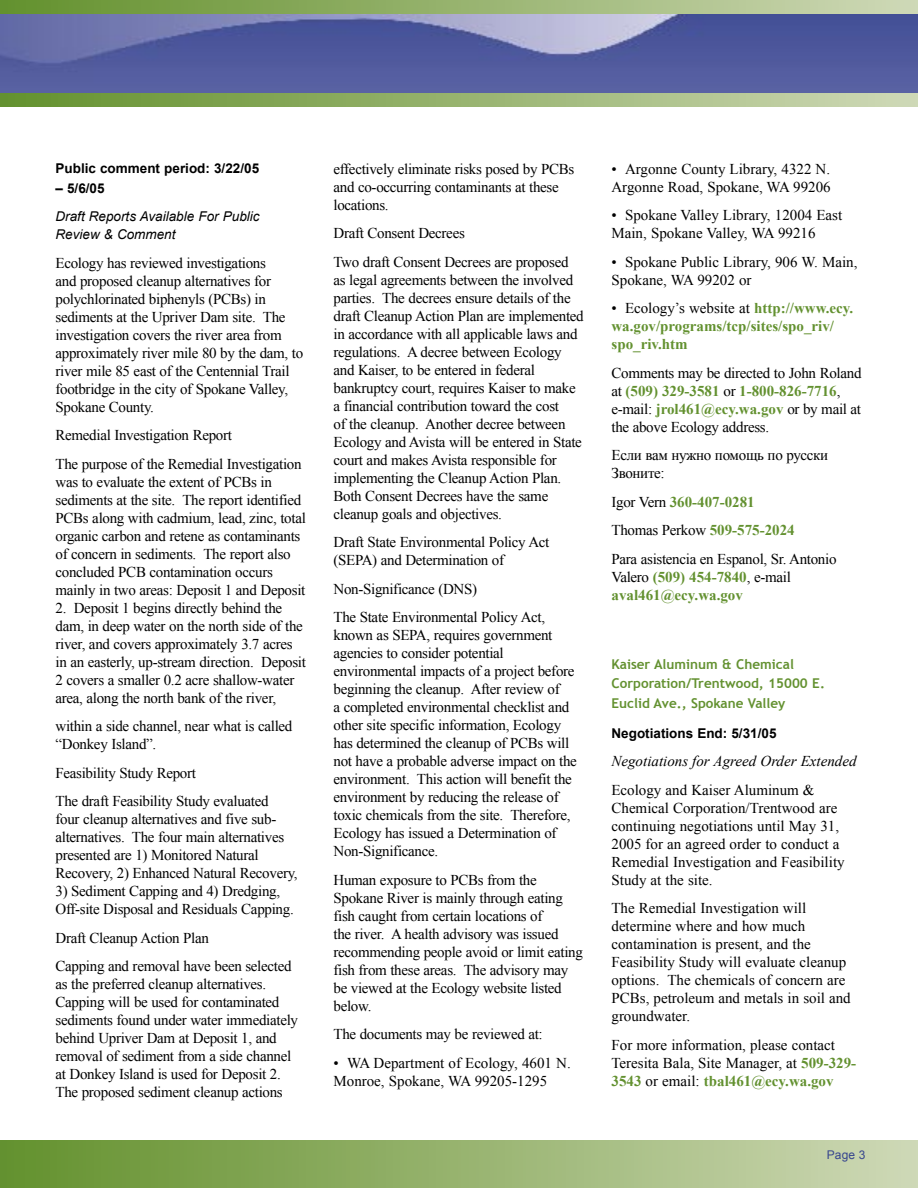
<style>
.page{position:relative;width:918px;height:1188px;background:#fff}
.page>*{position:absolute;margin:0;border:0;box-sizing:border-box;transform-origin:0 0}
.BODY_COPY{font:15px/18px "Times New Roman";letter-spacing:-.02em;color:#000}
.BODY_COPY-2{font:15px/18px "Times New Roman";color:#000}
.Bullets{font:15px/18px "Times New Roman";color:#000}
.Bullets-2{font:700 15px/18px "Times New Roman";color:#639130}
.BODY_COPY-3{font:italic 15px "Times New Roman";color:#000}
.BODY_COPY-4{font:700 15px "Times New Roman";color:#639130}
.County_Name_Add_BLUE{font:700 13.5px/19.5px "Trebuchet MS";color:#639130}
.Public_Comment{font:700 13.5px "Arial";color:#000}
.BODY_COPY-5{font:italic 13.5px/18px "Arial";color:#000}
.PUB___Pg__s{font:12px "Arial";color:#37468e}
.s1{font-weight:400;color:#000}
.s2{font-weight:700;color:#639130}
</style>
<div class="page">
<div style="left:0;top:1141px;width:918px;height:47px;background:linear-gradient(to right,#62902c,#cdd8b5)"></div>
<img style="left:0;top:14px;width:918px;height:79px">
<svg style="left:0;top:0;width:918px;height:14px;background:#97b370"></svg>
<svg style="left:0;top:93px;width:918px;height:13px;background:#97b370"></svg>
<p class="Public_Comment" style="left:56px;top:160px;width:205px">Public comment period: 3/22/05</p>
<p class="Public_Comment" style="left:56px;top:179px;width:51px">– 5/6/05</p>
<p class="BODY_COPY-5" style="left:56px;top:208px;width:206px">Draft Reports Available For Public<br>Review &amp; Comment</p>
<p class="BODY_COPY" style="left:56px;top:254px;width:249px">Ecology has reviewed investigations<br>and proposed cleanup alternatives for polychlorinated biphenyls (PCBs) in sediments at the Upriver Dam site. The investigation covers the river area from approximately river mile 80 by the dam, to river mile 85 east of the Centennial Trail footbridge in the city of Spokane Valley, Spokane County.</p>
<p class="BODY_COPY" style="left:56px;top:426px;width:178px">Remedial Investigation Report</p>
<p class="BODY_COPY" style="left:56px;top:455px;width:252px">The purpose of the Remedial Investigation was to evaluate the extent of PCBs in sediments at the site. The report identified PCBs along with cadmium, lead, zinc, total organic carbon and retene as contaminants of concern in sediments. The report also concluded PCB contamination occurs mainly in two areas: Deposit 1 and Deposit</p>
<p class="BODY_COPY" style="left:56px;top:599px;width:252px">2. Deposit 1 begins directly behind the dam, in deep water on the north side of the river, and covers approximately 3.7 acres in an easterly, up-stream direction. Deposit 2 covers a smaller 0.2 acre shallow-water area, along the north bank of the river,</p>
<p class="BODY_COPY" style="left:56px;top:717px;width:238px">within a side channel, near what is called “Donkey Island”.</p>
<p class="BODY_COPY" style="left:56px;top:764px;width:142px">Feasibility Study Report</p>
<p class="BODY_COPY" style="left:56px;top:792px;width:244px">The draft Feasibility Study evaluated<br>four cleanup alternatives and five sub&shy;alternatives. The four main alternatives presented are 1) Monitored Natural Recovery, 2) Enhanced Natural Recovery,</p>
<p class="BODY_COPY" style="left:56px;top:882px;width:240px">3) Sediment Capping and 4) Dredging,<br>Off-site Disposal and Residuals Capping.</p>
<p class="BODY_COPY" style="left:56px;top:929px;width:155px">Draft Cleanup Action Plan</p>
<p class="BODY_COPY" style="left:56px;top:957px;width:244px">Capping and removal have been selected as the preferred cleanup alternatives.<br>Capping will be used for contaminated sediments found under water immediately behind Upriver Dam at Deposit 1, and removal of sediment from a side channel at Donkey Island is used for Deposit 2.<br>The proposed sediment cleanup actions</p>
<p class="BODY_COPY" style="left:333px;top:160px;width:242px">effectively eliminate risks posed by PCBs and co-occurring contaminants at these locations.</p>
<p class="BODY_COPY" style="left:333px;top:224px;width:133px">Draft Consent Decrees</p>
<p class="BODY_COPY" style="left:333px;top:253px;width:252px">Two draft Consent Decrees are proposed as legal agreements between the involved parties. The decrees ensure details of the draft Cleanup Action Plan are implemented in accordance with all applicable laws and regulations. A decree between Ecology and Kaiser, to be entered in federal bankruptcy court, requires Kaiser to make a financial contribution toward the cost<br>of the cleanup. Another decree between Ecology and Avista will be entered in State court and makes Avista responsible for implementing the Cleanup Action Plan.<br>Both Consent Decrees have the same cleanup goals and objectives.</p>
<p class="BODY_COPY" style="left:333px;top:533px;width:217px">Draft State Environmental Policy Act (SEPA) and Determination of</p>
<p class="BODY_COPY" style="left:333px;top:580px;width:145px">Non-Significance (DNS)</p>
<p class="BODY_COPY" style="left:333px;top:608px;width:245px">The State Environmental Policy Act, known as SEPA, requires government agencies to consider potential environmental impacts of a project before beginning the cleanup. After review of<br>a completed environmental checklist and other site specific information, Ecology has determined the cleanup of PCBs will not have a probable adverse impact on the environment. This action will benefit the environment by reducing the release of toxic chemicals from the site. Therefore, Ecology has issued a Determination of Non-Significance.</p>
<p class="BODY_COPY" style="left:333px;top:871px;width:251px">Human exposure to PCBs from the Spokane River is mainly through eating fish caught from certain locations of<br>the river. A health advisory was issued recommending people avoid or limit eating fish from these areas. The advisory may be viewed at the Ecology website listed below.</p>
<p class="BODY_COPY" style="left:333px;top:1025px;width:211px">The documents may be reviewed at:</p>
<p class="Bullets" style="left:333px;top:1054px;width:239px">• WA Department of Ecology, 4601 N.<br>Monroe, Spokane, WA 99205-1295</p>
<p class="Bullets" style="left:611px;top:160px;width:221px">• Argonne County Library, 4322 N.<br>Argonne Road, Spokane, WA 99206</p>
<p class="Bullets" style="left:611px;top:206px;width:232px">• Spokane Valley Library, 12004 East<br>Main, Spokane Valley, WA 99216</p>
<p class="Bullets" style="left:611px;top:253px;width:248px">• Spokane Public Library, 906 W. Main,<br>Spokane, WA 99202 or</p>
<p class="Bullets-2" style="left:611px;top:299px;width:243px"><span class="s1">• Ecology’s website at</span> http://www.ecy. wa.gov/programs/tcp/sites/spo_riv/ spo_riv.htm</p>
<p class="BODY_COPY" style="left:611px;top:364px;width:252px">Comments may be directed to John Roland at <span class="s2">(509) 329-3581</span> or <span class="s2">1-800-826-7716</span>, e-mail: <span class="s2">jrol461@ecy.wa.gov</span> or by mail at the above Ecology address.</p>
<p class="BODY_COPY" style="left:611px;top:446px;width:218px">Если вам нужно помощь по русски<br>Звоните:</p>
<p class="BODY_COPY-4" style="left:611px;top:492px;width:145px"><span class="s1">Igor Vern</span> 360-407-0281</p>
<p class="BODY_COPY" style="left:611px;top:521px;width:185px">Thomas Perkow <span class="s2">509-575-2024</span></p>
<p class="BODY_COPY" style="left:611px;top:550px;width:227px">Para asistencia en Espanol, Sr. Antonio<br>Valero <span class="s2">(509) 454-7840</span>, e-mail <span class="s2">aval461@ecy.wa.gov</span></p>
<p class="County_Name_Add_BLUE" style="left:611px;top:654px;width:215px">Kaiser Aluminum &amp; Chemical<br>Corporation/Trentwood, 15000 E.<br>Euclid Ave., Spokane Valley</p>
<p class="Public_Comment" style="left:611px;top:724px;width:167px">Negotiations End: 5/31/05</p>
<p class="BODY_COPY-3" style="left:611px;top:751px;width:247px">Negotiations for Agreed Order Extended</p>
<p class="BODY_COPY-2" style="left:611px;top:781px;width:235px">Ecology and Kaiser Aluminum &amp; Chemical Corporation/Trentwood are continuing negotiations until May 31, 2005 for an agreed order to conduct a Remedial Investigation and Feasibility Study at the site.</p>
<p class="BODY_COPY-2" style="left:611px;top:899px;width:241px">The Remedial Investigation will determine where and how much contamination is present, and the<br>Feasibility Study will evaluate cleanup options. The chemicals of concern are<br>PCBs, petroleum and metals in soil and groundwater.</p>
<p class="BODY_COPY-2" style="left:611px;top:1036px;width:246px">For more information, please contact<br>Teresita Bala, Site Manager, at <span class="s2">509-329-<br>3543</span> or email: <span class="s2">tbal461@ecy.wa.gov</span></p>
<p class="PUB___Pg__s" style="left:827px;top:1147px;width:40px">Page 3</p>
</div>
